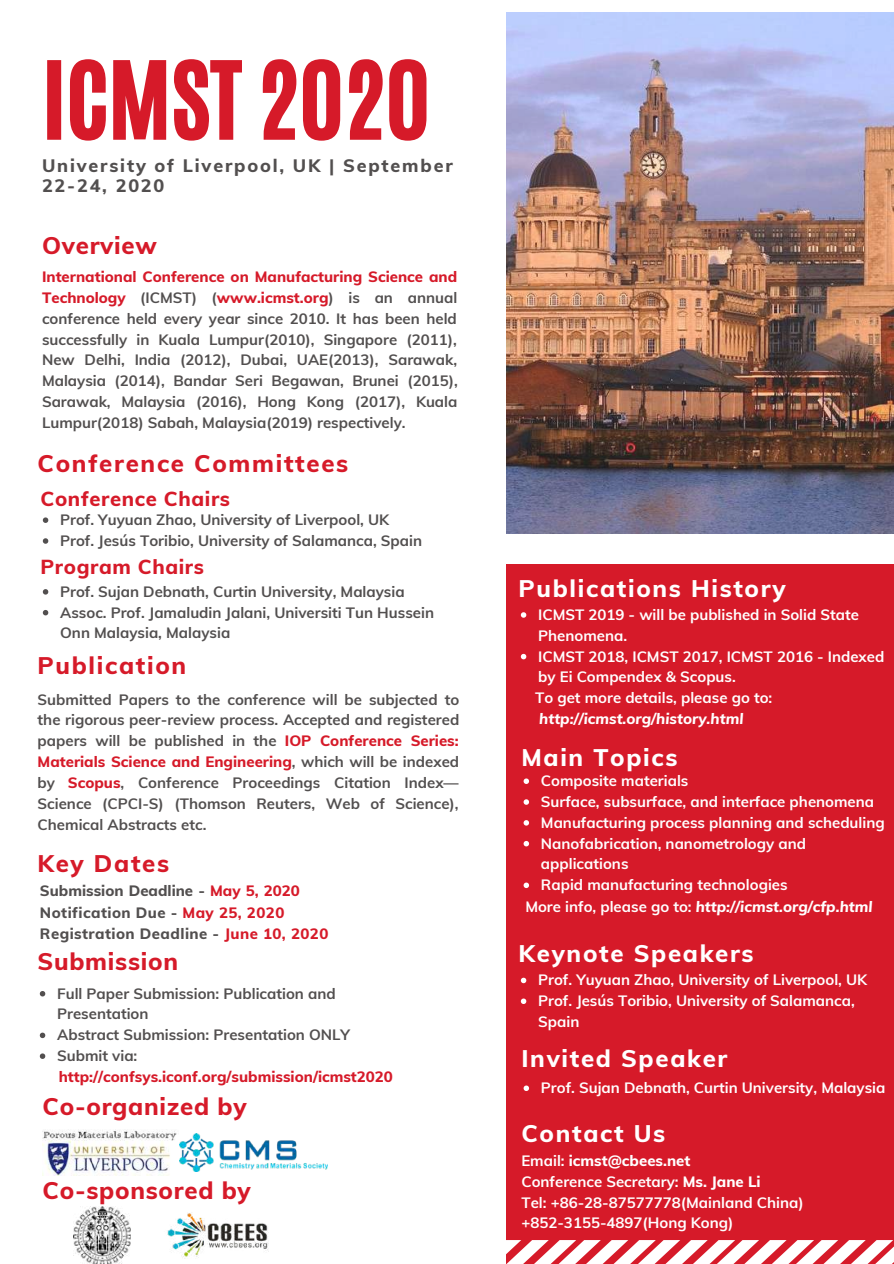
<style>
.page{position:relative;width:894px;height:1264px;background:#fff}
.page>*{position:absolute;margin:0;border:0;box-sizing:border-box;transform-origin:0 0}
.t1{font:90px "CA Generated";color:#d61a29}
.t2{font:800 24px "Muli";letter-spacing:.07em;color:#fff}
.t3{font:800 24px "Muli";letter-spacing:.03em;color:#d61a29}
.t4{font:800 24px "Muli";letter-spacing:.07em;color:#d61a29}
.t5{font:800 20.25px "Muli";letter-spacing:.03em;color:#d61a29}
.t6{font:800 18px/20.2px "Muli";letter-spacing:.1em;color:#524f4f}
.t7{font:700 15px/20.9px "Muli";color:#524f4f}
.t8{font:700 15px/20.9px "Muli";color:#fff}
.t9{font:800 15px/21.5px "Muli";letter-spacing:.03em;color:#524f4f}
.t10{font:italic 800 15px "Muli";color:#fff}
.t11{font:800 15px "Muli";color:#d61a29}
.s1{font-weight:800;color:#d61a29}
.s2{color:#d61a29}
.s3{font-weight:700;font-style:normal}
.s4{font-weight:800}
</style>
<div class="page">
<div style="left:506px;top:564px;width:387px;height:699px;background:#d61a29"></div>
<img style="left:506px;top:12px;width:387px;height:522px">
<svg style="left:506px;top:1240px;width:387px;height:23px"></svg>
<img style="left:43px;top:1130px;width:134px;height:45px">
<img style="left:180px;top:1133px;width:147px;height:38px">
<img style="left:73px;top:1206px;width:58px;height:57px">
<img style="left:167px;top:1213px;width:102px;height:46px">
<svg style="left:43px;top:517px;width:5px;height:6px"></svg>
<svg style="left:43px;top:538px;width:5px;height:5px"></svg>
<svg style="left:43px;top:589px;width:5px;height:5px"></svg>
<svg style="left:43px;top:610px;width:5px;height:5px"></svg>
<svg style="left:523px;top:778px;width:6px;height:6px"></svg>
<svg style="left:523px;top:799px;width:6px;height:5px"></svg>
<svg style="left:523px;top:820px;width:6px;height:5px"></svg>
<svg style="left:523px;top:841px;width:6px;height:5px"></svg>
<svg style="left:523px;top:882px;width:6px;height:6px"></svg>
<svg style="left:520px;top:612px;width:6px;height:5px"></svg>
<svg style="left:520px;top:654px;width:6px;height:5px"></svg>
<svg style="left:40px;top:991px;width:5px;height:5px"></svg>
<svg style="left:40px;top:1032px;width:5px;height:6px"></svg>
<svg style="left:40px;top:1053px;width:5px;height:5px"></svg>
<svg style="left:520px;top:977px;width:6px;height:6px"></svg>
<svg style="left:520px;top:998px;width:6px;height:6px"></svg>
<svg style="left:523px;top:1085px;width:6px;height:5px"></svg>
<h1 class="t1" style="left:42px;top:36px;width:389px">ICMST 2020</h1>
<p class="t6" style="left:42px;top:155px;width:412px">University of Liverpool, UK | September<br>22-24, 2020</p>
<h2 class="t3" style="left:42px;top:230px;width:116px">Overview</h2>
<p class="t7" style="left:42px;top:266px;width:417px;text-align:justify"><span class="s1">International Conference on Manufacturing Science and Technology</span> (ICMST) (<span class="s1">www.icmst.org</span>) is an annual conference held every year since 2010. It has been held successfully in Kuala Lumpur(2010), Singapore (2011), New Delhi, India (2012), Dubai, UAE(2013), Sarawak, Malaysia (2014), Bandar Seri Begawan, Brunei (2015), Sarawak, Malaysia (2016), Hong Kong (2017), Kuala Lumpur(2018) Sabah, Malaysia(2019) respectively.</p>
<h2 class="t4" style="left:38px;top:448px;width:312px">Conference Committees</h2>
<h3 class="t5" style="left:41px;top:485px;width:191px">Conference Chairs</h3>
<p class="t7" style="left:60px;top:509px;width:363px">Prof. Yuyuan Zhao, University of Liverpool, UK<br>Prof. Jesús Toribio, University of Salamanca, Spain</p>
<h3 class="t5" style="left:41px;top:553px;width:165px">Program Chairs</h3>
<p class="t7" style="left:60px;top:580px;width:375px">Prof. Sujan Debnath, Curtin University, Malaysia<br>Assoc. Prof. Jamaludin Jalani, Universiti Tun Hussein<br>Onn Malaysia, Malaysia</p>
<h2 class="t4" style="left:38px;top:650px;width:150px">Publication</h2>
<p class="t7" style="left:38px;top:688px;width:423px;text-align:justify">Submitted Papers to the conference will be subjected to the rigorous peer-review process. Accepted and registered papers will be published in the <span class="s1">IOP Conference Series:<br>Materials Science and Engineering</span>, which will be indexed by <span class="s1">Scopus</span>, Conference Proceedings Citation Index— Science (CPCI-S) (Thomson Reuters, Web of Science), Chemical Abstracts etc.</p>
<h2 class="t4" style="left:38px;top:848px;width:133px">Key Dates</h2>
<p class="t9" style="left:40px;top:879px;width:290px">Submission Deadline - <span class="s2">May 5, 2020<br></span>Notification Due - <span class="s2">May 25, 2020<br></span>Registration Deadline - <span class="s2">June 10, 2020</span></p>
<h2 class="t3" style="left:38px;top:945px;width:142px">Submission</h2>
<p class="t7" style="left:57px;top:982px;width:294px">Full Paper Submission: Publication and<br>Presentation<br>Abstract Submission: Presentation ONLY<br>Submit via:</p>
<p class="t11" style="left:59px;top:1066px;width:335px">http://confsys.iconf.org/submission/icmst2020</p>
<h2 class="t3" style="left:43px;top:1090px;width:205px">Co-organized by</h2>
<h2 class="t3" style="left:43px;top:1174px;width:209px">Co-sponsored by</h2>
<h2 class="t2" style="left:518px;top:572px;width:268px">Publications History</h2>
<p class="t8" style="left:535px;top:604px;width:351px">ICMST 2019 - will be published in Solid State<br>Phenomena.<br>ICMST 2018, ICMST 2017, ICMST 2016 - Indexed by Ei Compendex &amp; Scopus.<br>To get more details, please go to:</p>
<p class="t10" style="left:539px;top:709px;width:206px">http://icmst.org/history.html</p>
<h2 class="t2" style="left:521px;top:742px;width:158px">Main Topics</h2>
<p class="t8" style="left:540px;top:770px;width:345px">Composite materials<br>Surface, subsurface, and interface phenomena Manufacturing process planning and scheduling Nanofabrication, nanometrology and applications<br>Rapid manufacturing technologies</p>
<p class="t10" style="left:525px;top:896px;width:348px"><span class="s3">More info, please go to:</span> http://icmst.org/cfp.html</p>
<h2 class="t2" style="left:518px;top:937px;width:236px">Keynote Speakers</h2>
<p class="t8" style="left:538px;top:969px;width:330px">Prof. Yuyuan Zhao, University of Liverpool, UK<br>Prof. Jesús Toribio, University of Salamanca,<br>Spain</p>
<h2 class="t2" style="left:521px;top:1043px;width:207px">Invited Speaker</h2>
<p class="t8" style="left:540px;top:1077px;width:346px">Prof. Sujan Debnath, Curtin University, Malaysia</p>
<h2 class="t2" style="left:521px;top:1118px;width:145px">Contact Us</h2>
<p class="t8" style="left:521px;top:1149px;width:284px">Email: <span class="s4">icmst@cbees.net<br></span>Conference Secretary: <span class="s4">Ms. Jane Li<br></span>Tel: +86-28-87577778(Mainland China) +852-3155-4897(Hong Kong)</p>
</div>
